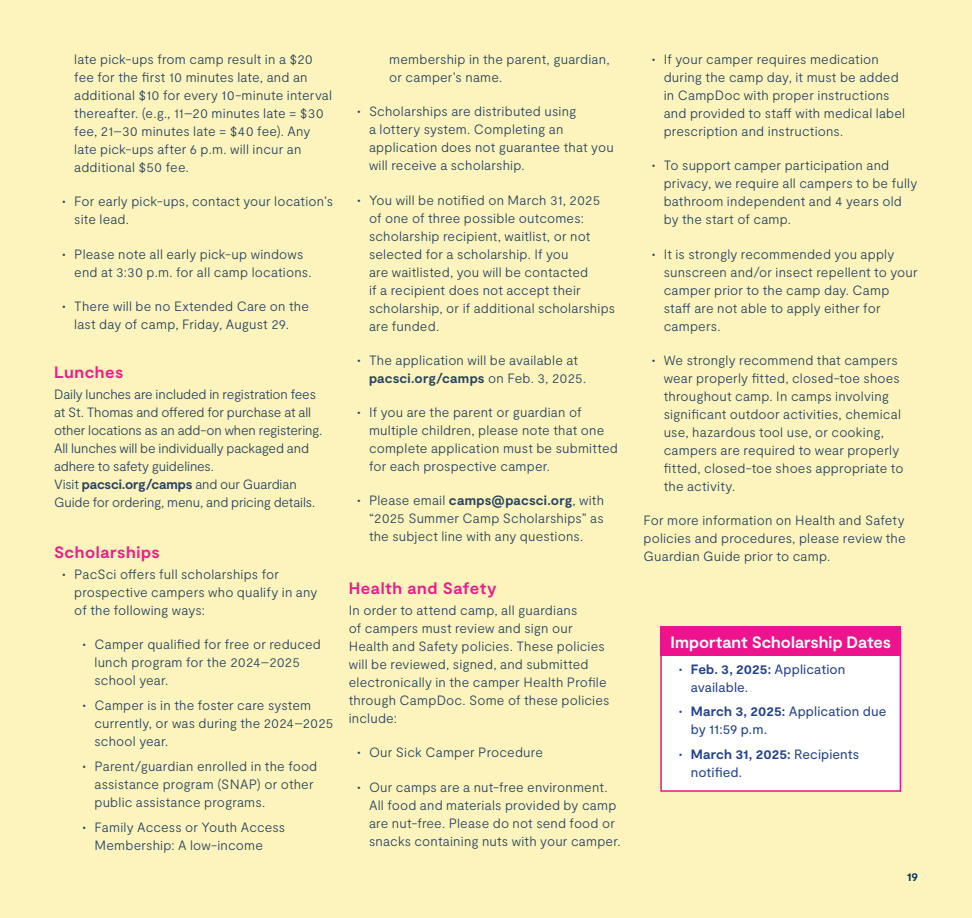
<style>
.page{position:relative;width:972px;height:918px;background:#fcf4bc}
.page>*{position:absolute;margin:0;border:0;box-sizing:border-box;transform-origin:0 0}
.t1{font:700 16.5px "Moderat";letter-spacing:.035em;color:#ed1c8b}
.t2{font:700 16.5px "Moderat";color:#fff}
.t3{font:300 13.5px/18px "Moderat";letter-spacing:.015em;color:#264260}
.t4{font:300 13.5px/18px "Moderat";letter-spacing:-.01em;color:#264260}
.t5{font:13.5px/18px "Moderat";letter-spacing:.01em;color:#23428e}
.t6{font:700 12px "Moderat";color:#063a5a}
.s1{font-weight:900}
.s2{font-weight:700}
</style>
<div class="page">
<div style="left:660px;top:631px;width:241px;height:161px;background:#fff;border:2px solid #ed138c"></div>
<div style="left:660px;top:627px;width:241px;height:29px;background:#ed138c"></div>
<p class="t3" style="left:74px;top:51px;width:259px">late pick-ups from camp result in a $20 fee for the first 10 minutes late, and an additional $10 for every 10-minute interval thereafter. (e.g., 11–20 minutes late = $30 fee, 21–30 minutes late = $40 fee). Any late pick-ups after 6 p.m. will incur an additional $50 fee.</p>
<p class="t3" style="left:74px;top:193px;width:260px;text-indent:-12px"><span class="s1">•</span> For early pick-ups, contact your location’s site lead.</p>
<p class="t3" style="left:74px;top:245px;width:239px;text-indent:-12px"><span class="s1">•</span> Please note all early pick-up windows end at 3:30 p.m. for all camp locations.</p>
<p class="t3" style="left:74px;top:297px;width:236px;text-indent:-12px"><span class="s1">•</span> There will be no Extended Care on the last day of camp, Friday, August 29.</p>
<p class="t1" style="left:54px;top:363px;width:71px">Lunches</p>
<p class="t4" style="left:54px;top:386px;width:270px">Daily lunches are included in registration fees at St. Thomas and offered for purchase at all other locations as an add-on when registering.<br>All lunches will be individually packaged and adhere to safety guidelines.<br>Visit <span class="s2">pacsci.org/camps</span> and our Guardian Guide for ordering, menu, and pricing details.</p>
<p class="t1" style="left:54px;top:543px;width:107px">Scholarships</p>
<p class="t3" style="left:74px;top:566px;width:245px;text-indent:-12px"><span class="s1">•</span> PacSci offers full scholarships for prospective campers who qualify in any of the following ways:</p>
<p class="t3" style="left:95px;top:636px;width:228px;text-indent:-12px"><span class="s1">•</span> Camper qualified for free or reduced lunch program for the 2024–2025 school year.</p>
<p class="t3" style="left:95px;top:697px;width:240px;text-indent:-12px"><span class="s1">•</span> Camper is in the foster care system currently, or was during the 2024–2025 school year.</p>
<p class="t3" style="left:95px;top:757px;width:224px;text-indent:-12px"><span class="s1">•</span> Parent/guardian enrolled in the food assistance program (SNAP) or other public assistance programs.</p>
<p class="t3" style="left:95px;top:818px;width:192px;text-indent:-12px"><span class="s1">•</span> Family Access or Youth Access<br>Membership: A low-income</p>
<p class="t3" style="left:389px;top:51px;width:222px">membership in the parent, guardian, or camper’s name.</p>
<p class="t3" style="left:369px;top:103px;width:246px;text-indent:-12px"><span class="s1">•</span> Scholarships are distributed using<br>a lottery system. Completing an application does not guarantee that you will receive a scholarship.</p>
<p class="t3" style="left:369px;top:191px;width:248px;text-indent:-12px"><span class="s1">•</span> You will be notified on March 31, 2025 of one of three possible outcomes: scholarship recipient, waitlist, or not selected for a scholarship. If you<br>are waitlisted, you will be contacted<br>if a recipient does not accept their scholarship, or if additional scholarships are funded.</p>
<p class="t3" style="left:369px;top:351px;width:219px;text-indent:-12px"><span class="s1">•</span> The application will be available at <span class="s2">pacsci.org/camps</span> on Feb. 3, 2025.</p>
<p class="t3" style="left:369px;top:404px;width:250px;text-indent:-12px"><span class="s1">•</span> If you are the parent or guardian of multiple children, please note that one complete application must be submitted for each prospective camper.</p>
<p class="t3" style="left:369px;top:492px;width:237px;text-align:justify;text-indent:-12px"><span class="s1">•</span> Please email <span class="s2">camps@pacsci.org</span>, with “2025 Summer Camp Scholarships” as the subject line with any questions.</p>
<p class="t1" style="left:349px;top:579px;width:149px">Health and Safety</p>
<p class="t3" style="left:349px;top:602px;width:262px">In order to attend camp, all guardians<br>of campers must review and sign our Health and Safety policies. These policies will be reviewed, signed, and submitted electronically in the camper Health Profile through CampDoc. Some of these policies include:</p>
<p class="t3" style="left:357px;top:744px;width:187px"><span class="s1">•</span> Our Sick Camper Procedure</p>
<p class="t3" style="left:369px;top:778px;width:253px;text-indent:-12px"><span class="s1">•</span> Our camps are a nut-free environment.<br>All food and materials provided by camp are nut-free. Please do not send food or snacks containing nuts with your camper.</p>
<p class="t3" style="left:664px;top:51px;width:243px;text-indent:-12px"><span class="s1">•</span> If your camper requires medication during the camp day, it must be added in CampDoc with proper instructions and provided to staff with medical label prescription and instructions.</p>
<p class="t3" style="left:664px;top:157px;width:255px;text-indent:-12px"><span class="s1">•</span> To support camper participation and privacy, we require all campers to be fully bathroom independent and 4 years old by the start of camp.</p>
<p class="t3" style="left:664px;top:245px;width:255px;text-indent:-12px"><span class="s1">•</span> It is strongly recommended you apply sunscreen and/or insect repellent to your camper prior to the camp day. Camp staff are not able to apply either for campers.</p>
<p class="t3" style="left:664px;top:351px;width:241px;text-indent:-12px"><span class="s1">•</span> We strongly recommend that campers wear properly fitted, closed-toe shoes throughout camp. In camps involving significant outdoor activities, chemical use, hazardous tool use, or cooking, campers are required to wear properly fitted, closed-toe shoes appropriate to the activity.</p>
<p class="t3" style="left:644px;top:512px;width:264px;text-align:justify">For more information on Health and Safety policies and procedures, please review the Guardian Guide prior to camp.</p>
<p class="t2" style="left:670px;top:633px;width:222px">Important Scholarship Dates</p>
<p class="t5" style="left:691px;top:660px;width:156px;text-indent:-12px"><span class="s1">•</span> <span class="s2">Feb. 3, 2025:</span> Application available.</p>
<p class="t5" style="left:691px;top:703px;width:197px;text-indent:-12px"><span class="s1">•</span> <span class="s2">March 3, 2025:</span> Application due by 11:59 p.m.</p>
<p class="t5" style="left:691px;top:746px;width:170px;text-indent:-12px"><span class="s1">•</span> <span class="s2">March 31, 2025:</span> Recipients notified.</p>
<p class="t6" style="left:907px;top:870px;width:13px">19</p>
</div>
